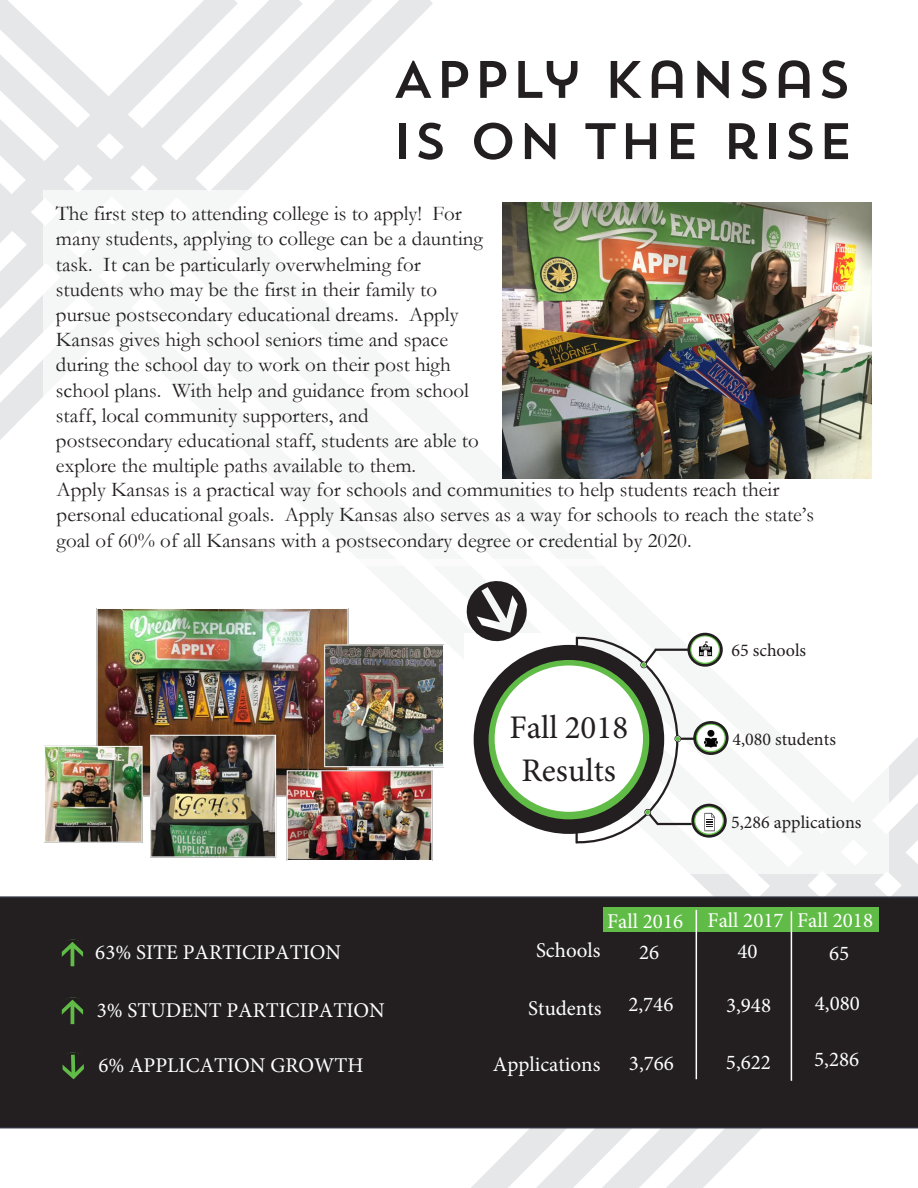
<style>
.page{position:relative;width:918px;height:1188px;background:#fff}
.page>*{position:absolute;margin:0;border:0;box-sizing:border-box;transform-origin:0 0}
.t1{font:52.5px "Trend Sans One";color:#231f20}
.t2{font:51px "Trend Sans One";color:#231f20}
.t3{font:33px/42.8px "Minion Pro";color:#231f20;text-align:center}
.t4{font:21px/25.2px "Garamond";color:#231f20}
.t5{font:21px "Minion Pro";color:#fff}
.t6{font:18px "Minion Pro";color:#231f20}
</style>
<div class="page">
<svg style="left:0;top:0;width:433px;height:440px"></svg>
<svg style="left:471px;top:737px;width:447px;height:451px"></svg>
<svg style="left:536px;top:803px;width:382px;height:385px"></svg>
<svg style="left:602px;top:869px;width:316px;height:319px;fill:#e6e7e9"></svg>
<svg style="left:666px;top:1128px;width:252px;height:60px"></svg>
<div style="left:0;top:896px;width:918px;height:232px;background:#231f20"></div>
<div style="left:43px;top:190px;width:859px;height:376px;background:#fff"></div>
<img style="left:503px;top:202px;width:368px;height:277px">
<div style="left:604px;top:907px;width:275px;height:24px;background:#61bc47"></div>
<hr style="left:696px;top:910px;width:1px;height:169px;background:#fff">
<hr style="left:791px;top:911px;width:1px;height:170px;background:#fff">
<div style="left:30px;top:559px;width:859px;height:315px;background:#fff"></div>
<svg style="left:576px;top:637px;width:2px;height:8px"></svg>
<svg style="left:576px;top:834px;width:2px;height:9px"></svg>
<div style="left:474px;top:645px;width:190px;height:189px;background:#231f20;border-radius:50%"></div>
<div style="left:489px;top:660px;width:160px;height:159px;background:#61bc47;border-radius:50%"></div>
<div style="left:495px;top:665px;width:148px;height:147px;background:#fff;border-radius:50%"></div>
<div style="left:640px;top:662px;width:7px;height:6px;border:2px solid #231f20;border-radius:50%"></div>
<hr style="left:655px;top:649px;width:34px;height:2px;background:#231f20">
<svg style="left:641px;top:648px;width:18px;height:20px"></svg>
<svg style="left:687px;top:633px;width:36px;height:34px"></svg>
<svg style="left:690px;top:635px;width:30px;height:29px"></svg>
<svg style="left:691px;top:636px;width:29px;height:27px"></svg>
<div style="left:691px;top:636px;width:28px;height:27px;background:#fff;border-radius:50%"></div>
<div style="left:674px;top:735px;width:7px;height:7px;border:2px solid #231f20;border-radius:50%"></div>
<svg style="left:675px;top:736px;width:18px;height:5px"></svg>
<svg style="left:644px;top:808px;width:17px;height:18px"></svg>
<hr style="left:657px;top:823px;width:35px;height:2px;background:#231f20">
<svg style="left:693px;top:721px;width:36px;height:34px"></svg>
<svg style="left:696px;top:724px;width:30px;height:28px"></svg>
<svg style="left:697px;top:724px;width:28px;height:28px"></svg>
<div style="left:697px;top:725px;width:28px;height:26px;background:#fff;border-radius:50%"></div>
<svg style="left:691px;top:804px;width:36px;height:34px"></svg>
<svg style="left:694px;top:806px;width:30px;height:29px"></svg>
<div style="left:695px;top:807px;width:28px;height:27px;background:#fff;border-radius:50%"></div>
<svg style="left:704px;top:813px;width:11px;height:18px"></svg>
<svg style="left:466px;top:581px;width:61px;height:61px"></svg>
<img style="left:698px;top:641px;width:15px;height:15px">
<img style="left:701px;top:730px;width:19px;height:19px">
<svg style="left:57px;top:940px;width:31px;height:29px"></svg>
<svg style="left:57px;top:997px;width:31px;height:30px"></svg>
<svg style="left:57px;top:1052px;width:32px;height:30px"></svg>
<img style="left:44px;top:608px;width:399px;height:252px">
<p class="t1" style="left:392px;top:46px;width:461px">APPLY KANSAS</p>
<p class="t2" style="left:392px;top:109px;width:463px">IS ON THE RISE</p>
<p class="t4" style="left:56px;top:200px;width:428px">The first step to attending college is to apply! For many students, applying to college can be a daunting task. It can be particularly overwhelming for students who may be the first in their family to pursue postsecondary educational dreams. Apply Kansas gives high school seniors time and space during the school day to work on their post high school plans. With help and guidance from school staff, local community supporters, and postsecondary educational staff, students are able to explore the multiple paths available to them.</p>
<p class="t4" style="left:57px;top:476px;width:759px">Apply Kansas is a practical way for schools and communities to help students reach their personal educational goals. Apply Kansas also serves as a way for schools to reach the state’s goal of 60% of all Kansans with a postsecondary degree or credential by 2020.</p>
<p class="t5" style="left:95px;top:938px;width:247px">63% SITE PARTICIPATION</p>
<p class="t5" style="left:97px;top:996px;width:290px">3% STUDENT PARTICIPATION</p>
<p class="t5" style="left:98px;top:1051px;width:267px">6% APPLICATION GROWTH</p>
<p class="t3" style="left:509px;top:706px;width:120px">Fall 2018<br>Results</p>
<p class="t6" style="left:731px;top:638px;width:76px">65 schools</p>
<p class="t6" style="left:732px;top:727px;width:105px">4,080 students</p>
<p class="t6" style="left:731px;top:810px;width:132px">5,286 applications</p>
<p class="t5" style="left:607px;top:907px;width:78px">Fall 2016</p>
<p class="t5" style="left:708px;top:906px;width:78px">Fall 2017</p>
<p class="t5" style="left:797px;top:906px;width:78px">Fall 2018</p>
<p class="t5" style="left:536px;top:936px;width:66px">Schools</p>
<p class="t5" style="left:528px;top:994px;width:75px">Students</p>
<p class="t5" style="left:493px;top:1050px;width:109px">Applications</p>
<p class="t5" style="left:639px;top:938px;width:22px">26</p>
<p class="t5" style="left:628px;top:991px;width:47px">2,746</p>
<p class="t5" style="left:629px;top:1049px;width:47px">3,766</p>
<p class="t5" style="left:737px;top:938px;width:22px">40</p>
<p class="t5" style="left:829px;top:939px;width:22px">65</p>
<p class="t5" style="left:726px;top:991px;width:47px">3,948</p>
<p class="t5" style="left:815px;top:989px;width:47px">4,080</p>
<p class="t5" style="left:814px;top:1045px;width:47px">5,286</p>
<p class="t5" style="left:726px;top:1048px;width:47px">5,622</p>
</div>
